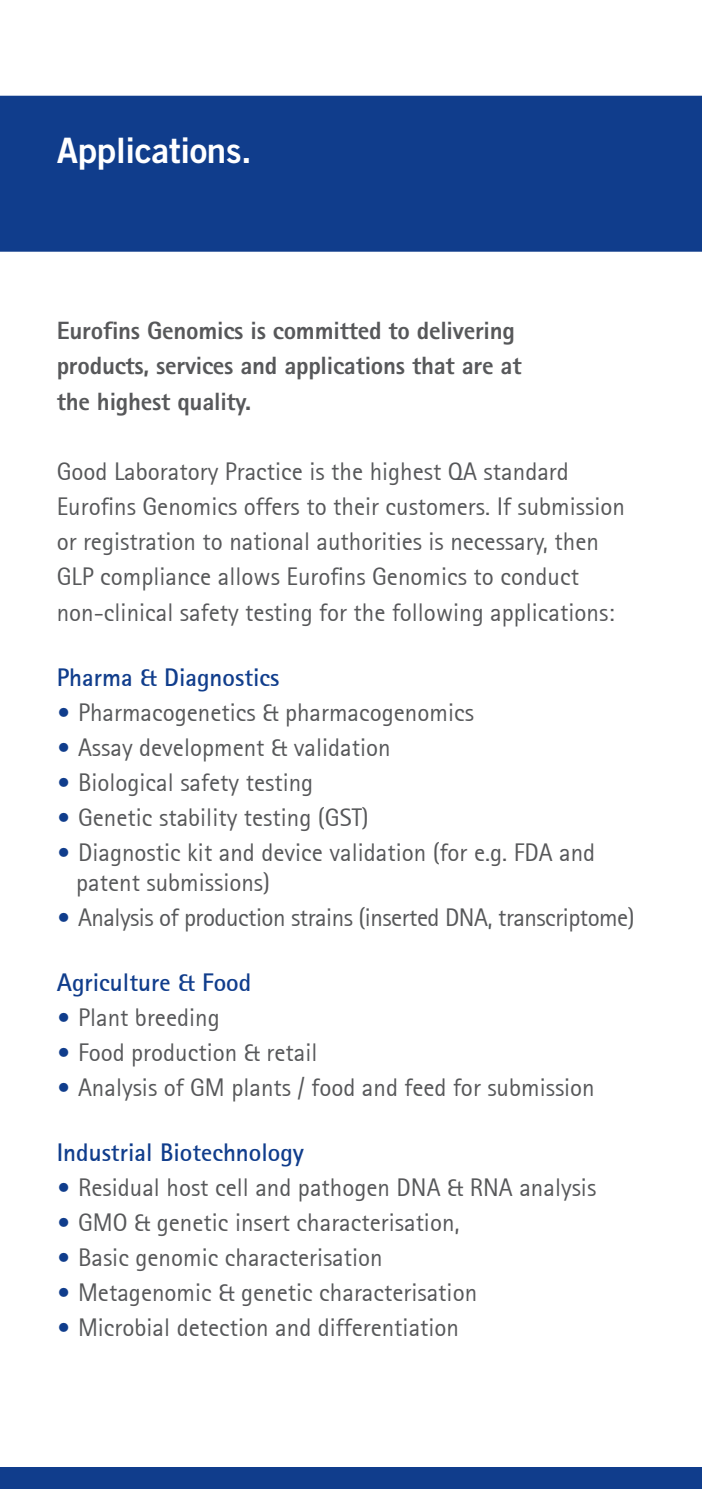
<style>
.page{position:relative;width:702px;height:1489px;background:#fff}
.page>*{position:absolute;margin:0;border:0;box-sizing:border-box;transform-origin:0 0}
.t1{font:35px "Trade Gothic Bold Two";letter-spacing:-.01em;color:#fff}
.Copy{font:25px "Rotis Sans Serif";color:#57585a}
.t2{font:800 25px "Rotis Sans Serif";letter-spacing:-.01em;color:#57585a}
.Copy-2{font:700 25px "Rotis Sans Serif";color:#103d8c}
.Copy-3{font:25px "Rotis Sans Serif";letter-spacing:-.02em;color:#57585a}
.s1{font-weight:800;color:#103d8c}
</style>
<div class="page">
<div style="left:0;top:1467px;width:702px;height:21px;background:#103d8c"></div>
<div style="left:0;top:96px;width:702px;height:156px;background:#103d8c"></div>
<p class="t1" style="left:57px;top:129px;width:197px">Applications.</p>
<p class="t2" style="left:57px;top:314px;width:460px">Eurofins Genomics is committed to delivering</p>
<p class="t2" style="left:57px;top:349px;width:466px">products, services and applications that are at</p>
<p class="t2" style="left:57px;top:385px;width:196px">the highest quality.</p>
<p class="Copy" style="left:57px;top:456px;width:513px">Good Laboratory Practice is the highest QA standard</p>
<p class="Copy" style="left:57px;top:491px;width:569px">Eurofins Genomics offers to their customers. If submission</p>
<p class="Copy" style="left:57px;top:526px;width:543px">or registration to national authorities is necessary, then</p>
<p class="Copy" style="left:57px;top:561px;width:524px">GLP compliance allows Eurofins Genomics to conduct</p>
<p class="Copy" style="left:57px;top:597px;width:559px">non-clinical safety testing for the following applications:</p>
<p class="Copy-2" style="left:57px;top:661px;width:224px">Pharma &amp; Diagnostics</p>
<p class="Copy" style="left:57px;top:697px;width:419px"><span class="s1">•</span> Pharmacogenetics &amp; pharmacogenomics</p>
<p class="Copy" style="left:57px;top:732px;width:335px"><span class="s1">•</span> Assay development &amp; validation</p>
<p class="Copy" style="left:57px;top:767px;width:258px"><span class="s1">•</span> Biological safety testing</p>
<p class="Copy" style="left:57px;top:802px;width:313px"><span class="s1">•</span> Genetic stability testing (GST)</p>
<p class="Copy" style="left:57px;top:837px;width:540px"><span class="s1">•</span> Diagnostic kit and device validation (for e.g. FDA and</p>
<p class="Copy" style="left:76px;top:867px;width:195px">patent submissions)</p>
<p class="Copy-3" style="left:57px;top:902px;width:579px"><span class="s1">•</span> Analysis of production strains (inserted DNA, transcriptome)</p>
<p class="Copy-2" style="left:57px;top:966px;width:196px">Agriculture &amp; Food</p>
<p class="Copy" style="left:57px;top:1002px;width:164px"><span class="s1">•</span> Plant breeding</p>
<p class="Copy" style="left:57px;top:1037px;width:262px"><span class="s1">•</span> Food production &amp; retail</p>
<p class="Copy" style="left:57px;top:1072px;width:539px"><span class="s1">•</span> Analysis of GM plants / food and feed for submission</p>
<p class="Copy-2" style="left:57px;top:1136px;width:249px">Industrial Biotechnology</p>
<p class="Copy" style="left:57px;top:1172px;width:541px"><span class="s1">•</span> Residual host cell and pathogen DNA &amp; RNA analysis</p>
<p class="Copy" style="left:57px;top:1207px;width:404px"><span class="s1">•</span> GMO &amp; genetic insert characterisation,</p>
<p class="Copy" style="left:57px;top:1242px;width:327px"><span class="s1">•</span> Basic genomic characterisation</p>
<p class="Copy" style="left:57px;top:1277px;width:422px"><span class="s1">•</span> Metagenomic &amp; genetic characterisation</p>
<p class="Copy" style="left:57px;top:1312px;width:404px"><span class="s1">•</span> Microbial detection and differentiation</p>
</div>
